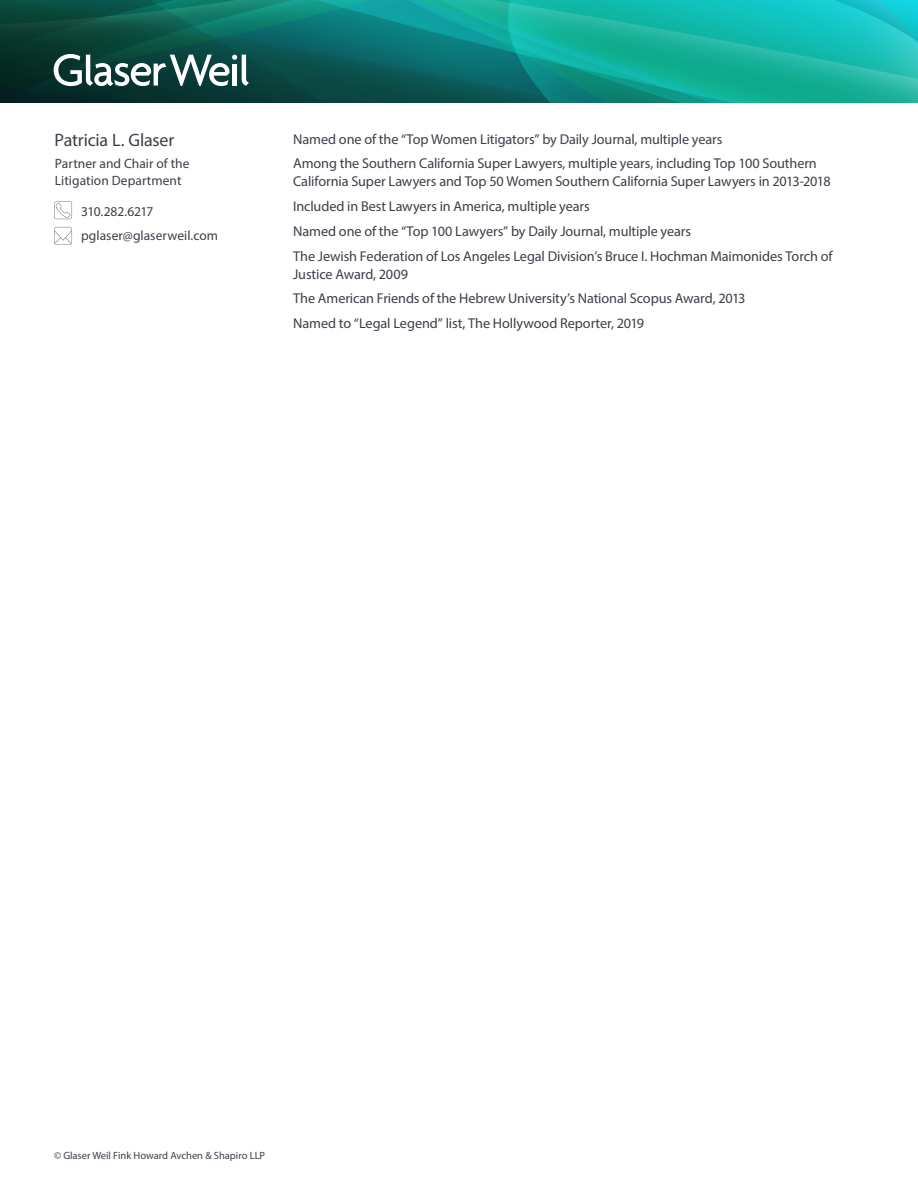
<style>
.page{position:relative;width:918px;height:1188px;background:#fff}
.page>*{position:absolute;margin:0;border:0;box-sizing:border-box;transform-origin:0 0}
.Name_small{font:18px "Myriad Pro";letter-spacing:-.01em;color:#3a3f49}
.Body_text{font:14.25px/18px "Myriad Pro";letter-spacing:-.005em;color:#3a3f49}
.Title_small{font:13.5px/16.5px "Myriad Pro";letter-spacing:.005em;color:#3a3f49}
.Contact_small{font:13.5px "Myriad Pro";color:#3a3f49}
.Name_small-2{font:13.5px "Myriad Pro";letter-spacing:-.04em;color:#3a3f49}
.t1{font:10.5px "Myriad Pro";color:#3a3f49}
</style>
<div class="page">
<img style="left:0;top:0;width:918px;height:103px">
<svg style="left:54px;top:54px;width:195px;height:32px"></svg>
<svg style="left:54px;top:201px;width:18px;height:18px"></svg>
<svg style="left:54px;top:227px;width:18px;height:18px"></svg>
<p class="Name_small" style="left:55px;top:129px;width:121px">Patricia L. Glaser</p>
<p class="Title_small" style="left:55px;top:155px;width:136px">Partner and Chair of the<br>Litigation Department</p>
<p class="Name_small-2" style="left:81px;top:203px;width:74px">310.282.6217</p>
<p class="Contact_small" style="left:81px;top:228px;width:139px">pglaser@glaserweil.com</p>
<p class="Body_text" style="left:293px;top:130px;width:431px">Named one of the “Top Women Litigators” by Daily Journal, multiple years</p>
<p class="Body_text" style="left:293px;top:154px;width:539px">Among the Southern California Super Lawyers, multiple years, including Top 100 Southern<br>California Super Lawyers and Top 50 Women Southern California Super Lawyers in 2013-2018</p>
<p class="Body_text" style="left:293px;top:197px;width:298px">Included in Best Lawyers in America, multiple years</p>
<p class="Body_text" style="left:293px;top:222px;width:399px">Named one of the “Top 100 Lawyers” by Daily Journal, multiple years</p>
<p class="Body_text" style="left:293px;top:247px;width:541px">The Jewish Federation of Los Angeles Legal Division’s Bruce I. Hochman Maimonides Torch of<br>Justice Award, 2009</p>
<p class="Body_text" style="left:293px;top:289px;width:454px">The American Friends of the Hebrew University’s National Scopus Award, 2013</p>
<p class="Body_text" style="left:293px;top:314px;width:352px">Named to “Legal Legend” list, The Hollywood Reporter, 2019</p>
<p class="t1" style="left:54px;top:1149px;width:213px">© Glaser Weil Fink Howard Avchen &amp; Shapiro LLP</p>
</div>
